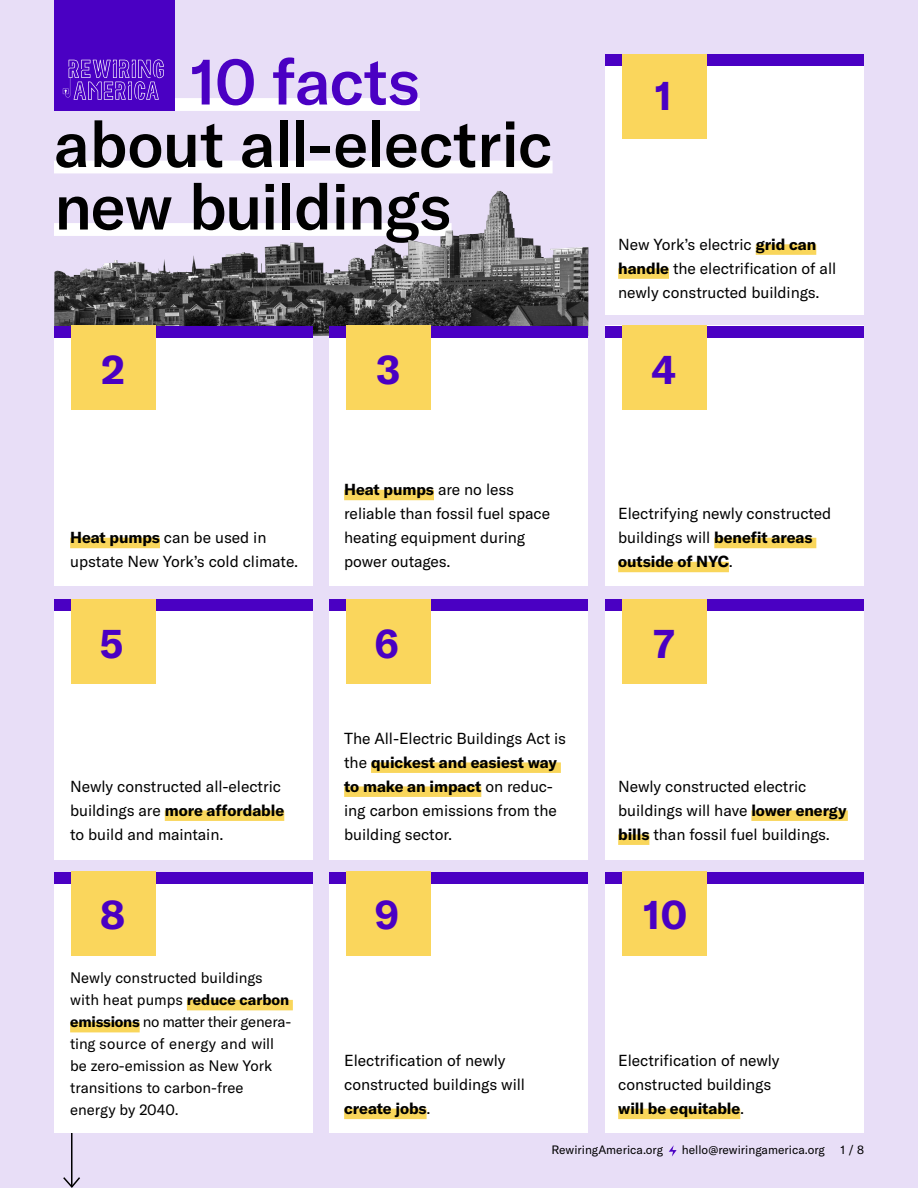
<style>
.page{position:relative;width:918px;height:1188px;background:#e8def7}
.page>*{position:absolute;margin:0;border:0;box-sizing:border-box;transform-origin:0 0}
.t1{font:500 64.35px/62.6px "GT America";letter-spacing:-.015em;color:#000}
.t2{font:500 64.35px "GT America";letter-spacing:-.01em;color:#4a00c3}
.t3{font:700 39.6px "GT America";color:#4a00c3}
.t4{font:15.75px/24px "GT America";letter-spacing:-.005em;color:#000}
.t5{font:15px/22px "GT America";color:#000}
.t6{font:12px "GT America";color:#000}
.s1{font-weight:700}
</style>
<div class="page">
<hr style="left:71px;top:1101px;width:2px;height:86px;background:#000">
<svg style="left:63px;top:1176px;width:17px;height:12px"></svg>
<div style="left:605px;top:54px;width:259px;height:260px;background:#fff"></div>
<div style="left:54px;top:326px;width:259px;height:260px;background:#fff"></div>
<div style="left:54px;top:599px;width:259px;height:260px;background:#fff"></div>
<div style="left:54px;top:872px;width:259px;height:260px;background:#fff"></div>
<div style="left:330px;top:326px;width:258px;height:260px;background:#fff"></div>
<div style="left:605px;top:326px;width:259px;height:260px;background:#fff"></div>
<div style="left:330px;top:599px;width:258px;height:260px;background:#fff"></div>
<div style="left:605px;top:599px;width:259px;height:260px;background:#fff"></div>
<div style="left:330px;top:872px;width:258px;height:260px;background:#fff"></div>
<div style="left:605px;top:872px;width:259px;height:260px;background:#fff"></div>
<div style="left:54px;top:98px;width:366px;height:13px;background:#fff"></div>
<div style="left:54px;top:161px;width:499px;height:12px;background:#fff"></div>
<div style="left:187px;top:1000px;width:106px;height:10px;background:#f9d65b"></div>
<div style="left:70px;top:1022px;width:70px;height:10px;background:#f9d65b"></div>
<div style="left:165px;top:810px;width:119px;height:11px;background:#f9d65b"></div>
<div style="left:344px;top:1109px;width:83px;height:10px;background:#f9d65b"></div>
<div style="left:371px;top:762px;width:190px;height:11px;background:#f9d65b"></div>
<div style="left:344px;top:786px;width:137px;height:11px;background:#f9d65b"></div>
<div style="left:618px;top:1109px;width:122px;height:10px;background:#f9d65b"></div>
<div style="left:751px;top:810px;width:97px;height:11px;background:#f9d65b"></div>
<div style="left:618px;top:834px;width:31px;height:11px;background:#f9d65b"></div>
<div style="left:70px;top:538px;width:90px;height:10px;background:#f9d65b"></div>
<div style="left:344px;top:490px;width:90px;height:10px;background:#f9d65b"></div>
<div style="left:714px;top:538px;width:102px;height:10px;background:#f9d65b"></div>
<div style="left:618px;top:562px;width:111px;height:10px;background:#f9d65b"></div>
<div style="left:756px;top:244px;width:60px;height:11px;background:#f9d65b"></div>
<div style="left:618px;top:268px;width:51px;height:11px;background:#f9d65b"></div>
<div style="left:54px;top:599px;width:259px;height:12px;background:#4a00c3"></div>
<div style="left:71px;top:599px;width:85px;height:84px;background:#fad65c"></div>
<div style="left:54px;top:872px;width:259px;height:12px;background:#4a00c3"></div>
<div style="left:71px;top:872px;width:85px;height:84px;background:#fad65c"></div>
<div style="left:329px;top:599px;width:259px;height:12px;background:#4a00c3"></div>
<div style="left:347px;top:599px;width:84px;height:84px;background:#fad65c"></div>
<div style="left:329px;top:872px;width:259px;height:12px;background:#4a00c3"></div>
<div style="left:347px;top:872px;width:84px;height:84px;background:#fad65c"></div>
<div style="left:605px;top:326px;width:259px;height:12px;background:#4a00c3"></div>
<div style="left:622px;top:326px;width:85px;height:84px;background:#fad65c"></div>
<div style="left:605px;top:599px;width:259px;height:12px;background:#4a00c3"></div>
<div style="left:622px;top:599px;width:85px;height:84px;background:#fad65c"></div>
<div style="left:605px;top:872px;width:259px;height:12px;background:#4a00c3"></div>
<div style="left:622px;top:872px;width:85px;height:84px;background:#fad65c"></div>
<div style="left:605px;top:54px;width:259px;height:12px;background:#4a00c3"></div>
<div style="left:622px;top:54px;width:85px;height:85px;background:#fad65c"></div>
<svg style="left:669px;top:1145px;width:8px;height:12px"></svg>
<div style="left:54px;top:0;width:121px;height:111px;background:#4a00c3"></div>
<svg style="left:63px;top:59px;width:101px;height:41px"></svg>
<img style="left:54px;top:191px;width:534px;height:145px">
<div style="left:54px;top:326px;width:259px;height:12px;background:#4a00c3"></div>
<div style="left:71px;top:326px;width:85px;height:84px;background:#fad65c"></div>
<div style="left:329px;top:326px;width:259px;height:12px;background:#4a00c3"></div>
<div style="left:347px;top:326px;width:84px;height:84px;background:#fad65c"></div>
<h1 class="t2" style="left:190px;top:43px;width:232px">10 facts</h1>
<h1 class="t1" style="left:54px;top:113px;width:500px">about all-electric new buildings</h1>
<h2 class="t3" style="left:101px;top:346px;width:25px">2</h2>
<h2 class="t3" style="left:377px;top:346px;width:25px">3</h2>
<p class="t4" style="left:70px;top:525px;width:230px"><span class="s1">Heat pumps</span> can be used in upstate New York’s cold climate.</p>
<h2 class="t3" style="left:100px;top:619px;width:25px">5</h2>
<p class="t4" style="left:70px;top:774px;width:216px">Newly constructed all-electric buildings are <span class="s1">more affordable </span>to build and maintain.</p>
<h2 class="t3" style="left:101px;top:890px;width:26px">8</h2>
<p class="t5" style="left:70px;top:967px;width:223px">Newly constructed buildings with heat pumps <span class="s1">reduce carbon emissions</span> no matter their genera&shy;ting source of energy and will be zero-emission as New York transitions to carbon-free energy by 2040.</p>
<p class="t4" style="left:344px;top:477px;width:208px"><span class="s1">Heat pumps</span> are no less reliable than fossil fuel space heating equipment during power outages.</p>
<h2 class="t3" style="left:375px;top:619px;width:25px">6</h2>
<p class="t4" style="left:344px;top:726px;width:224px">The All-Electric Buildings Act is the <span class="s1">quickest and easiest way to make an impact</span> on reduc&shy;ing carbon emissions from the building sector.</p>
<h2 class="t3" style="left:375px;top:890px;width:26px">9</h2>
<p class="t4" style="left:344px;top:1048px;width:182px">Electrification of newly constructed buildings will <span class="s1">create jobs</span>.</p>
<h2 class="t3" style="left:655px;top:71px;width:18px">1</h2>
<p class="t4" style="left:618px;top:232px;width:220px">New York’s electric <span class="s1">grid can handle</span> the electrification of all newly constructed buildings.</p>
<h2 class="t3" style="left:652px;top:346px;width:25px">4</h2>
<p class="t4" style="left:618px;top:501px;width:215px">Electrifying newly constructed buildings will <span class="s1">benefit areas outside of NYC</span>.</p>
<h2 class="t3" style="left:653px;top:619px;width:22px">7</h2>
<p class="t4" style="left:618px;top:774px;width:230px">Newly constructed electric buildings will have <span class="s1">lower energy bills</span> than fossil fuel buildings.</p>
<h2 class="t3" style="left:643px;top:890px;width:45px">10</h2>
<p class="t4" style="left:618px;top:1048px;width:163px">Electrification of newly constructed buildings <span class="s1">will be equitable</span>.</p>
<p class="t6" style="left:551px;top:1142px;width:113px">RewiringAmerica.org</p>
<p class="t6" style="left:682px;top:1142px;width:145px">hello@rewiringamerica.org</p>
<p class="t6" style="left:841px;top:1142px;width:25px">1 / 8</p>
</div>
